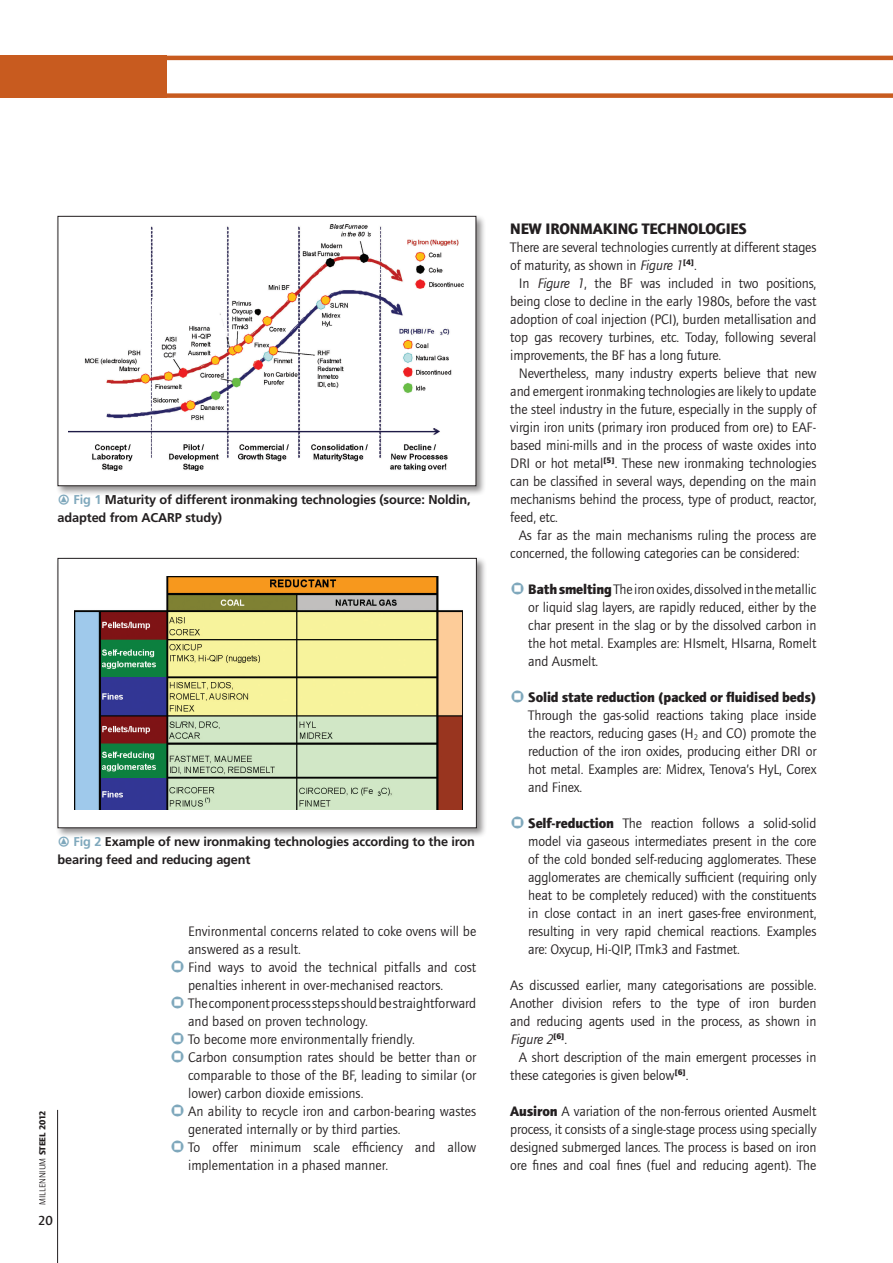
<style>
.page{position:relative;width:893px;height:1263px;background:#fff}
.page>*{position:absolute;margin:0;border:0;box-sizing:border-box;transform-origin:0 0}
.t1{font:700 15.75px "Foundry Journal";letter-spacing:-.01em;color:#231f20}
.t2{font:14.25px/18px "Foundry Journal";letter-spacing:-.01em;color:#231f20;text-align:justify}
.t3{font:italic 14.25px "Foundry Journal";letter-spacing:-.01em;color:#231f20}
.t4{font:500 13.5px "Foundry Journal";color:#231f20}
.t5{font:700 12.75px/18px "Frutiger";letter-spacing:-.01em;color:#231f20}
.t6{font:9px "Foundry Journal";color:#231f20}
.s1{font-family:"Linotype Tapestry Circle";font-weight:400;color:#7fa8bc}
.s2{color:#7fa8bc}
.s3{font-weight:700}
.s4{font-family:"Linotype Tapestry Circle";font-size:15px;color:#7fa8bc}
.s5{font-style:italic}
.s6{font-style:normal}
</style>
<div class="page">
<div style="left:0;top:56px;width:166px;height:42px;background:#c85b1f"></div>
<svg style="left:166px;top:56px;width:727px;height:42px"></svg>
<hr style="left:57px;top:1110px;width:1px;height:153px;background:#231f20">
<div style="left:56px;top:214px;width:436px;height:288px;background:#231f20;opacity:.5"></div>
<div style="left:58px;top:216px;width:418px;height:270px;background:#fff"></div>
<img style="left:68px;top:224px;width:396px;height:246px">
<div style="left:58px;top:216px;width:418px;height:270px;border:1px solid #231f20"></div>
<div style="left:56px;top:556px;width:437px;height:288px;background:#231f20;opacity:.5"></div>
<div style="left:58px;top:558px;width:418px;height:270px;background:#fff"></div>
<img style="left:75px;top:576px;width:387px;height:234px">
<div style="left:58px;top:558px;width:419px;height:270px;border:1px solid #231f20"></div>
<p class="t5" style="left:58px;top:490px;width:415px"><span class="s1">r</span> <span class="s2">Fig 1</span> Maturity of different ironmaking technologies (source: Noldin, adapted from ACARP study)</p>
<p class="t5" style="left:58px;top:832px;width:419px"><span class="s1">r</span> <span class="s2">Fig 2</span> Example of new ironmaking technologies according to the iron bearing feed and reducing agent</p>
<p class="t6" style="left:38px;top:1205px;width:96px;rotate:-90deg">MILLENNIUM <span class="s3">STEEL 2012</span></p>
<p class="t4" style="left:38px;top:1213px;width:16px">20</p>
<p class="t2" style="left:188px;top:923px;width:290px">Environmental concerns related to coke ovens will be</p>
<p class="t2" style="left:188px;top:941px;width:114px">answered as a result.</p>
<p class="t2" style="left:170px;top:959px;width:308px"><span class="s4">`</span> Find ways to avoid the technical pitfalls and cost</p>
<p class="t2" style="left:188px;top:977px;width:257px">penalties inherent in over-mechanised reactors.</p>
<p class="t2" style="left:170px;top:995px;width:308px"><span class="s4">`</span> The component process steps should be straightforward</p>
<p class="t2" style="left:188px;top:1013px;width:181px">and based on proven technology.</p>
<p class="t2" style="left:170px;top:1031px;width:246px"><span class="s4">`</span> To become more environmentally friendly.</p>
<p class="t2" style="left:170px;top:1049px;width:308px"><span class="s4">`</span> Carbon consumption rates should be better than or</p>
<p class="t2" style="left:188px;top:1067px;width:290px">comparable to those of the BF, leading to similar (or</p>
<p class="t2" style="left:188px;top:1085px;width:177px">lower) carbon dioxide emissions.</p>
<p class="t2" style="left:170px;top:1103px;width:308px"><span class="s4">`</span> An ability to recycle iron and carbon-bearing wastes</p>
<p class="t2" style="left:188px;top:1121px;width:214px">generated internally or by third parties.</p>
<p class="t2" style="left:170px;top:1139px;width:308px"><span class="s4">`</span> To offer minimum scale efficiency and allow</p>
<p class="t2" style="left:188px;top:1157px;width:201px">implementation in a phased manner.</p>
<p class="t1" style="left:510px;top:219px;width:238px">NEW IRONMAKING TECHNOLOGIES</p>
<p class="t2" style="left:510px;top:239px;width:308px">There are several technologies currently at different stages</p>
<p class="t2" style="left:510px;top:257px;width:188px">of maturity, as shown in <span class="s5">Figure 1</span><sup>[4]</sup>.</p>
<p class="t2" style="left:519px;top:275px;width:299px">In <span class="s5">Figure 1</span>, the BF was included in two positions,</p>
<p class="t2" style="left:510px;top:293px;width:308px">being close to decline in the early 1980s, before the vast</p>
<p class="t2" style="left:510px;top:311px;width:308px">adoption of coal injection (PCI), burden metallisation and</p>
<p class="t2" style="left:510px;top:329px;width:308px">top gas recovery turbines, etc. Today, following several</p>
<p class="t2" style="left:510px;top:347px;width:212px">improvements, the BF has a long future.</p>
<p class="t2" style="left:519px;top:365px;width:299px">Nevertheless, many industry experts believe that new</p>
<p class="t2" style="left:510px;top:383px;width:308px">and emergent ironmaking technologies are likely to update</p>
<p class="t2" style="left:510px;top:401px;width:308px">the steel industry in the future, especially in the supply of</p>
<p class="t2" style="left:510px;top:419px;width:308px">virgin iron units (primary iron produced from ore) to EAF-</p>
<p class="t2" style="left:510px;top:437px;width:308px">based mini-mills and in the process of waste oxides into</p>
<p class="t2" style="left:510px;top:455px;width:308px">DRI or hot metal<sup>[5]</sup>. These new ironmaking technologies</p>
<p class="t2" style="left:510px;top:473px;width:308px">can be classified in several ways, depending on the main</p>
<p class="t2" style="left:510px;top:491px;width:308px">mechanisms behind the process, type of product, reactor,</p>
<p class="t2" style="left:510px;top:509px;width:49px">feed, etc.</p>
<p class="t2" style="left:519px;top:527px;width:299px">As far as the main mechanisms ruling the process are</p>
<p class="t2" style="left:510px;top:545px;width:291px">concerned, the following categories can be considered:</p>
<p class="t2" style="left:528px;top:581px;width:290px;text-indent:-18px"><span class="s4">`</span> <span class="s3">Bath smelting</span> The iron oxides, dissolved in the metallic or liquid slag layers, are rapidly reduced, either by the char present in the slag or by the dissolved carbon in the hot metal. Examples are: HIsmelt, HIsarna, Romelt and Ausmelt.</p>
<p class="t2" style="left:528px;top:689px;width:290px;text-indent:-18px"><span class="s4">`</span> <span class="s3">Solid state reduction (packed or fluidised beds)<br></span>Through the gas-solid reactions taking place inside the reactors, reducing gases (H<sub>2</sub> and CO) promote the reduction of the iron oxides, producing either DRI or hot metal. Examples are: Midrex, Tenova’s HyL, Corex and Finex.</p>
<p class="t2" style="left:528px;top:815px;width:290px;text-indent:-18px"><span class="s4">`</span> <span class="s3">Self-reduction</span> The reaction follows a solid-solid model via gaseous intermediates present in the core of the cold bonded self-reducing agglomerates. These agglomerates are chemically sufficient (requiring only heat to be completely reduced) with the constituents in close contact in an inert gases-free environment, resulting in very rapid chemical reactions. Examples are: Oxycup, Hi-QIP, ITmk3 and Fastmet.</p>
<p class="t2" style="left:510px;top:977px;width:308px">As discussed earlier, many categorisations are possible.</p>
<p class="t2" style="left:510px;top:995px;width:308px">Another division refers to the type of iron burden</p>
<p class="t2" style="left:510px;top:1013px;width:308px">and reducing agents used in the process, as shown in</p>
<p class="t3" style="left:510px;top:1031px;width:59px">Figure 2<sup>[6]</sup><span class="s6">.</span></p>
<p class="t2" style="left:519px;top:1049px;width:299px">A short description of the main emergent processes in</p>
<p class="t2" style="left:510px;top:1067px;width:180px">these categories is given below<sup>[6]</sup>.</p>
<p class="t2" style="left:510px;top:1103px;width:308px"><span class="s3">Ausiron</span> A variation of the non-ferrous oriented Ausmelt process, it consists of a single-stage process using specially designed submerged lances. The process is based on iron ore fines and coal fines (fuel and reducing agent). The</p>
</div>
